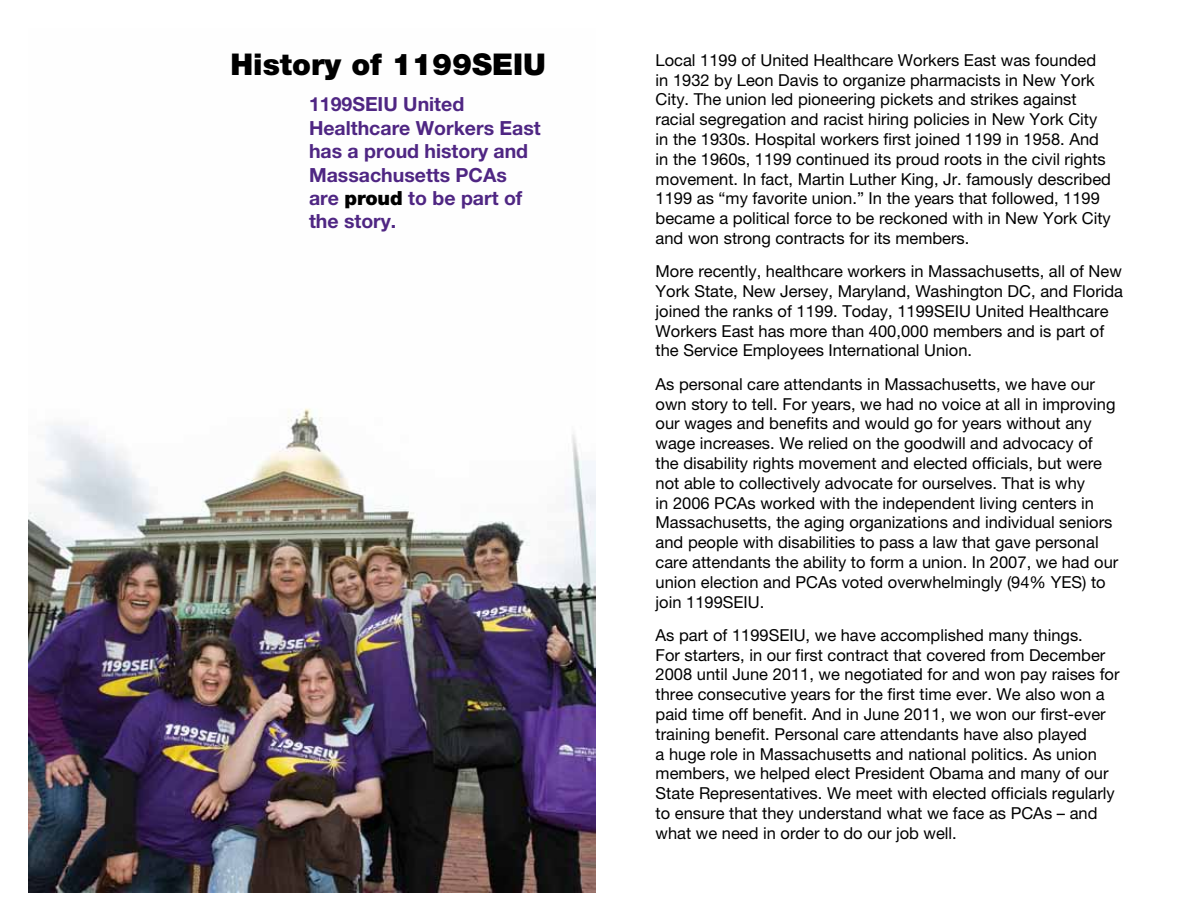
<style>
.page{position:relative;width:1188px;height:918px;background:#fff}
.page>*{position:absolute;margin:0;border:0;box-sizing:border-box;transform-origin:0 0}
.t1{font:900 30px "Helvetica Neue LT Pro";color:#000}
.t2{font:700 19.5px/23.4px "Helvetica Neue LT Pro";color:#4f2683}
.t3{font:16.5px/19.8px "Helvetica Neue LT Pro";color:#000}
.s1{font-weight:900;color:#000}
</style>
<div class="page">
<img style="left:28px;top:408px;width:567px;height:484px">
<h1 class="t1" style="left:230px;top:47px;width:317px">History of 1199SEIU</h1>
<p class="t2" style="left:309px;top:92px;width:233px">1199SEIU United<br>Healthcare Workers East has a proud history and<br>Massachusetts PCAs are <span class="s1">proud</span> to be part of the story.</p>
<p class="t3" style="left:656px;top:50px;width:457px">Local 1199 of United Healthcare Workers East was founded in 1932 by Leon Davis to organize pharmacists in New York City. The union led pioneering pickets and strikes against racial segregation and racist hiring policies in New York City in the 1930s. Hospital workers first joined 1199 in 1958. And in the 1960s, 1199 continued its proud roots in the civil rights movement. In fact, Martin Luther King, Jr. famously described 1199 as “my favorite union.” In the years that followed, 1199 became a political force to be reckoned with in New York City and won strong contracts for its members.</p>
<p class="t3" style="left:656px;top:261px;width:469px">More recently, healthcare workers in Massachusetts, all of New York State, New Jersey, Maryland, Washington DC, and Florida joined the ranks of 1199. Today, 1199SEIU United Healthcare Workers East has more than 400,000 members and is part of the Service Employees International Union.</p>
<p class="t3" style="left:656px;top:374px;width:464px">As personal care attendants in Massachusetts, we have our own story to tell. For years, we had no voice at all in improving our wages and benefits and would go for years without any wage increases. We relied on the goodwill and advocacy of the disability rights movement and elected officials, but were not able to collectively advocate for ourselves. That is why<br>in 2006 PCAs worked with the independent living centers in Massachusetts, the aging organizations and individual seniors and people with disabilities to pass a law that gave personal care attendants the ability to form a union. In 2007, we had our union election and PCAs voted overwhelmingly (94% YES) to join 1199SEIU.</p>
<p class="t3" style="left:656px;top:625px;width:465px">As part of 1199SEIU, we have accomplished many things.<br>For starters, in our first contract that covered from December 2008 until June 2011, we negotiated for and won pay raises for three consecutive years for the first time ever. We also won a paid time off benefit. And in June 2011, we won our first-ever training benefit. Personal care attendants have also played<br>a huge role in Massachusetts and national politics. As union members, we helped elect President Obama and many of our State Representatives. We meet with elected officials regularly to ensure that they understand what we face as PCAs – and what we need in order to do our job well.</p>
</div>
